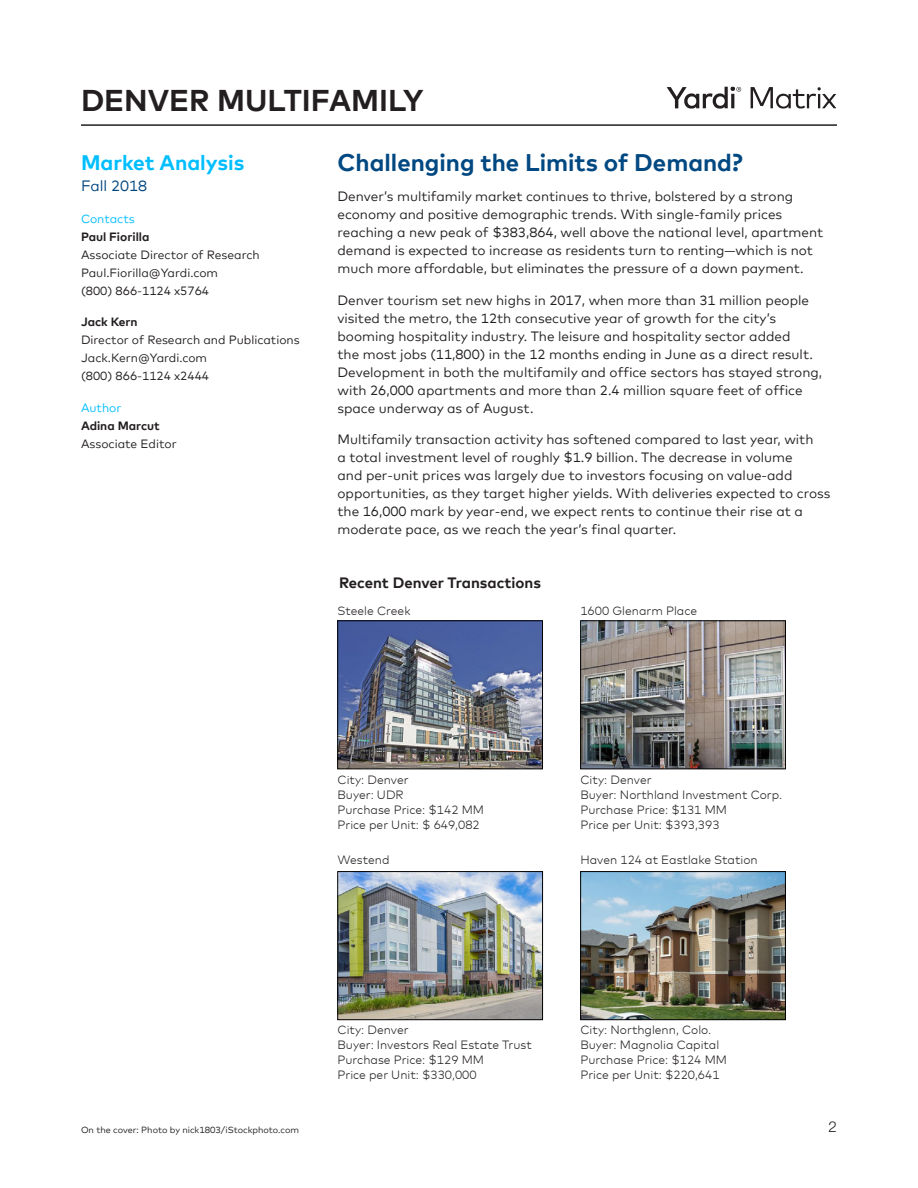
<style>
.page{position:relative;width:918px;height:1188px;background:#fff}
.page>*{position:absolute;margin:0;border:0;box-sizing:border-box;transform-origin:0 0}
.Heading_1{font:700 30px "Mark Offc Pro";color:#231f20}
.Matrix_Head{font:700 24px "Mark Offc Pro";color:#004881}
.Matrix_Body_Note{font:700 21px "Mark Offc Pro";color:#00beff}
.Matrix_Chart_Heads{font:700 15px "Mark Offc Pro";color:#231f20}
.Matrix_Body_Note-2{font:15px "Mark Offc Pro";color:#00467f}
.t1{font:300 15px "Helvetica Neue LT Std";color:#231f20}
.Matrix_Body{font:13.5px/18px "Mark Offc Pro";color:#231f20}
.t2{font:300 12px/15px "Mark Offc Pro";color:#231f20}
.Matrix_Body_Note-3{font:12px/18px "Mark Offc Pro";color:#231f20}
.Matrix_Body_Note-4{font:12px "Mark Offc Pro";color:#00bdff}
.Matrix_Body_Note-5{font:9px "Mark Offc Pro";color:#231f20}
.s1{font-weight:700}
</style>
<div class="page">
<hr style="left:81px;top:124px;width:756px;height:2px;background:#231f20">
<svg style="left:667px;top:86px;width:74px;height:23px"></svg>
<svg style="left:751px;top:87px;width:85px;height:22px"></svg>
<img style="left:582px;top:623px;width:202px;height:144px">
<div style="left:580px;top:621px;width:206px;height:148px;border:1px solid #000"></div>
<img style="left:582px;top:873px;width:202px;height:145px">
<div style="left:580px;top:871px;width:206px;height:149px;border:1px solid #000"></div>
<img style="left:340px;top:623px;width:201px;height:144px">
<div style="left:338px;top:621px;width:205px;height:148px;border:1px solid #000"></div>
<img style="left:340px;top:873px;width:201px;height:145px">
<div style="left:338px;top:871px;width:205px;height:149px;border:1px solid #000"></div>
<p class="Heading_1" style="left:81px;top:77px;width:344px">DENVER MULTIFAMILY</p>
<p class="Matrix_Body_Note" style="left:81px;top:147px;width:165px">Market Analysis</p>
<p class="Matrix_Body_Note-2" style="left:81px;top:175px;width:68px">Fall 2018</p>
<p class="Matrix_Body_Note-4" style="left:81px;top:209px;width:55px">Contacts</p>
<p class="Matrix_Body_Note-3" style="left:81px;top:226px;width:180px"><span class="s1">Paul Fiorilla<br></span>Associate Director of Research<br>Paul.Fiorilla@Yardi.com<br>(800) 866-1124 x5764</p>
<p class="Matrix_Body_Note-3" style="left:81px;top:312px;width:220px"><span class="s1">Jack Kern<br></span>Director of Research and Publications<br>Jack.Kern@Yardi.com<br>(800) 866-1124 x2444</p>
<p class="Matrix_Body_Note-4" style="left:81px;top:398px;width:42px">Author</p>
<p class="Matrix_Body_Note-3" style="left:81px;top:415px;width:97px"><span class="s1">Adina Marcut<br></span>Associate Editor</p>
<p class="Matrix_Head" style="left:338px;top:144px;width:407px">Challenging the Limits of Demand?</p>
<p class="Matrix_Body" style="left:338px;top:186px;width:487px">Denver’s multifamily market continues to thrive, bolstered by a strong economy and positive demographic trends. With single-family prices reaching a new peak of $383,864, well above the national level, apartment demand is expected to increase as residents turn to renting—which is not much more affordable, but eliminates the pressure of a down payment.</p>
<p class="Matrix_Body" style="left:338px;top:290px;width:486px">Denver tourism set new highs in 2017, when more than 31 million people visited the metro, the 12th consecutive year of growth for the city’s booming hospitality industry. The leisure and hospitality sector added<br>the most jobs (11,800) in the 12 months ending in June as a direct result.<br>Development in both the multifamily and office sectors has stayed strong, with 26,000 apartments and more than 2.4 million square feet of office space underway as of August.</p>
<p class="Matrix_Body" style="left:338px;top:429px;width:495px">Multifamily transaction activity has softened compared to last year, with<br>a total investment level of roughly $1.9 billion. The decrease in volume<br>and per-unit prices was largely due to investors focusing on value-add opportunities, as they target higher yields. With deliveries expected to cross the 16,000 mark by year-end, we expect rents to continue their rise at a moderate pace, as we reach the year’s final quarter.</p>
<p class="Matrix_Chart_Heads" style="left:339px;top:571px;width:203px">Recent Denver Transactions</p>
<p class="t2" style="left:338px;top:602px;width:75px">Steele Creek</p>
<p class="t2" style="left:580px;top:602px;width:118px">1600 Glenarm Place</p>
<p class="t2" style="left:338px;top:771px;width:148px">City: Denver<br>Buyer: UDR<br>Purchase Price: $142 MM</p>
<p class="t2" style="left:338px;top:816px;width:144px">Price per Unit: $ 649,082</p>
<p class="t2" style="left:338px;top:852px;width:53px">Westend</p>
<p class="t2" style="left:580px;top:771px;width:73px">City: Denver</p>
<p class="t2" style="left:580px;top:786px;width:203px">Buyer: Northland Investment Corp.<br>Purchase Price: $131 MM</p>
<p class="t2" style="left:580px;top:816px;width:141px">Price per Unit: $393,393</p>
<p class="t2" style="left:580px;top:852px;width:179px">Haven 124 at Eastlake Station</p>
<p class="Matrix_Body_Note-5" style="left:81px;top:1123px;width:220px">On the cover: Photo by nick1803/iStockphoto.com</p>
<p class="t2" style="left:338px;top:1022px;width:196px">City: Denver<br>Buyer: Investors Real Estate Trust<br>Purchase Price: $129 MM</p>
<p class="t2" style="left:338px;top:1067px;width:141px">Price per Unit: $330,000</p>
<p class="t2" style="left:580px;top:1022px;width:148px">City: Northglenn, Colo.<br>Buyer: Magnolia Capital<br>Purchase Price: $124 MM</p>
<p class="t2" style="left:580px;top:1067px;width:141px">Price per Unit: $220,641</p>
<p class="t1" style="left:829px;top:1118px;width:10px">2</p>
</div>
